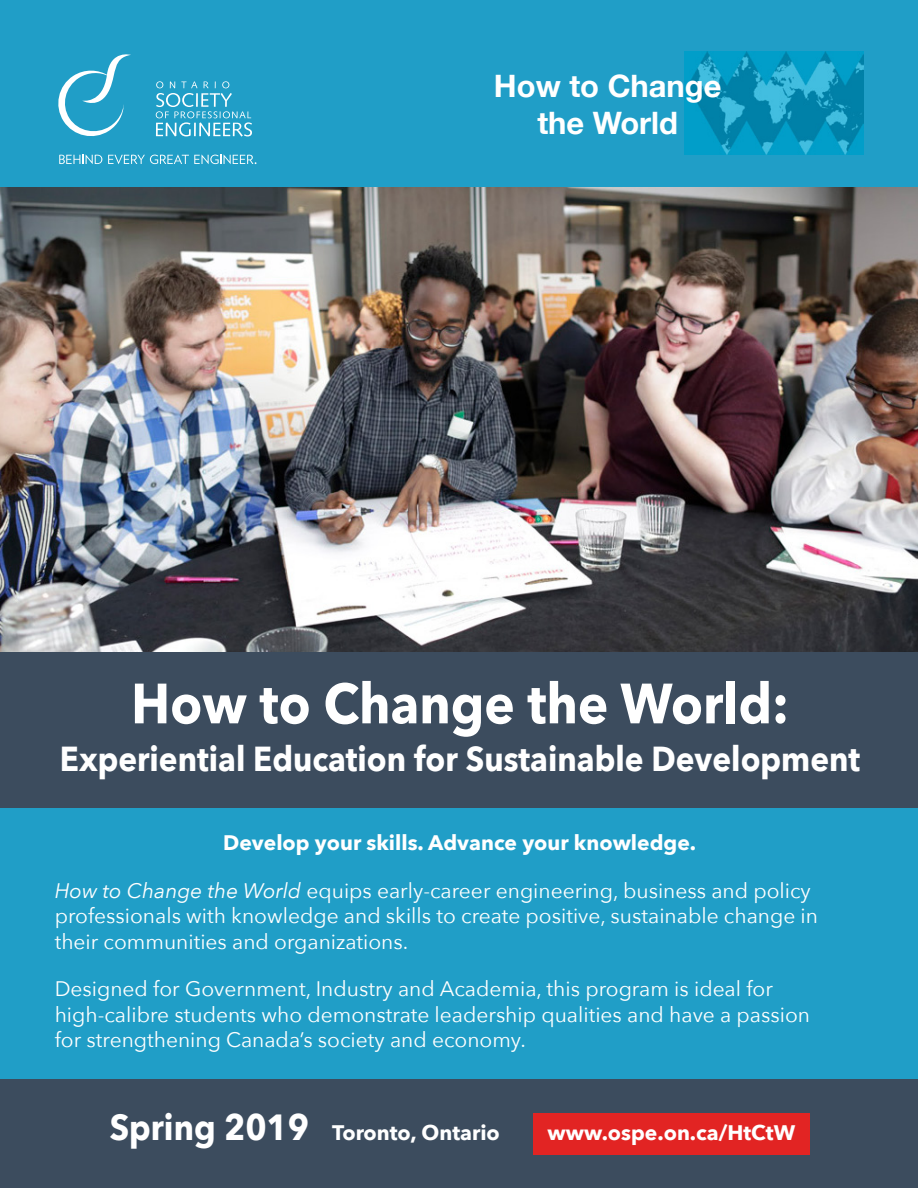
<style>
.page{position:relative;width:918px;height:1188px;background:#fff}
.page>*{position:absolute;margin:0;border:0;box-sizing:border-box;transform-origin:0 0}
.t1{font:700 56.1px "Avenir Next";color:#fff;scale:.91 1}
.t2{font:700 36.3px "Avenir Next";color:#fff;scale:.91 1}
.t3{font:700 34.65px "Avenir Next";color:#fff;scale:.91 1}
.t4{font:700 30.9px/37px "Helvetica Neue";color:#fff;text-align:center}
.t5{font:21px/25.5px "Avenir Next";color:#fff}
.t6{font:700 21px "Avenir Next";color:#fff}
.s1{font-style:italic}
</style>
<div class="page">
<div style="left:0;top:641px;width:918px;height:547px;background:#3c4c5e"></div>
<div style="left:533px;top:1113px;width:277px;height:42px;background:#e22423"></div>
<div style="left:0;top:808px;width:918px;height:270px;background:#209ec7"></div>
<div style="left:0;top:0;width:918px;height:242px;background:#209ec7"></div>
<svg style="left:156px;top:81px;width:96px;height:56px"></svg>
<svg style="left:58px;top:54px;width:73px;height:82px"></svg>
<svg style="left:59px;top:155px;width:43px;height:9px"></svg>
<svg style="left:108px;top:155px;width:148px;height:9px"></svg>
<img style="left:685px;top:52px;width:179px;height:102px">
<img style="left:0;top:188px;width:918px;height:463px">
<h3 class="t4" style="left:494px;top:68px;width:229px">How to Change the World</h3>
<h1 class="t1" style="left:131px;top:655px;width:724px">How to Change the World:</h1>
<h3 class="t3" style="left:60px;top:729px;width:881px">Experiential Education for Sustainable Development</h3>
<p class="t6" style="left:223px;top:825px;width:475px">Develop your skills. Advance your knowledge.</p>
<p class="t5" style="left:55px;top:877px;width:765px"><span class="s1">How to Change the World</span> equips early-career engineering, business and policy professionals with knowledge and skills to create positive, sustainable change in their communities and organizations.</p>
<p class="t5" style="left:55px;top:975px;width:757px">Designed for Government, Industry and Academia, this program is ideal for high-calibre students who demonstrate leadership qualities and have a passion for strengthening Canada’s society and economy.</p>
<h2 class="t2" style="left:110px;top:1096px;width:221px">Spring 2019</h2>
<p class="t6" style="left:332px;top:1115px;width:169px">Toronto, Ontario</p>
<p class="t6" style="left:548px;top:1114px;width:249px">www.ospe.on.ca/HtCtW</p>
</div>
